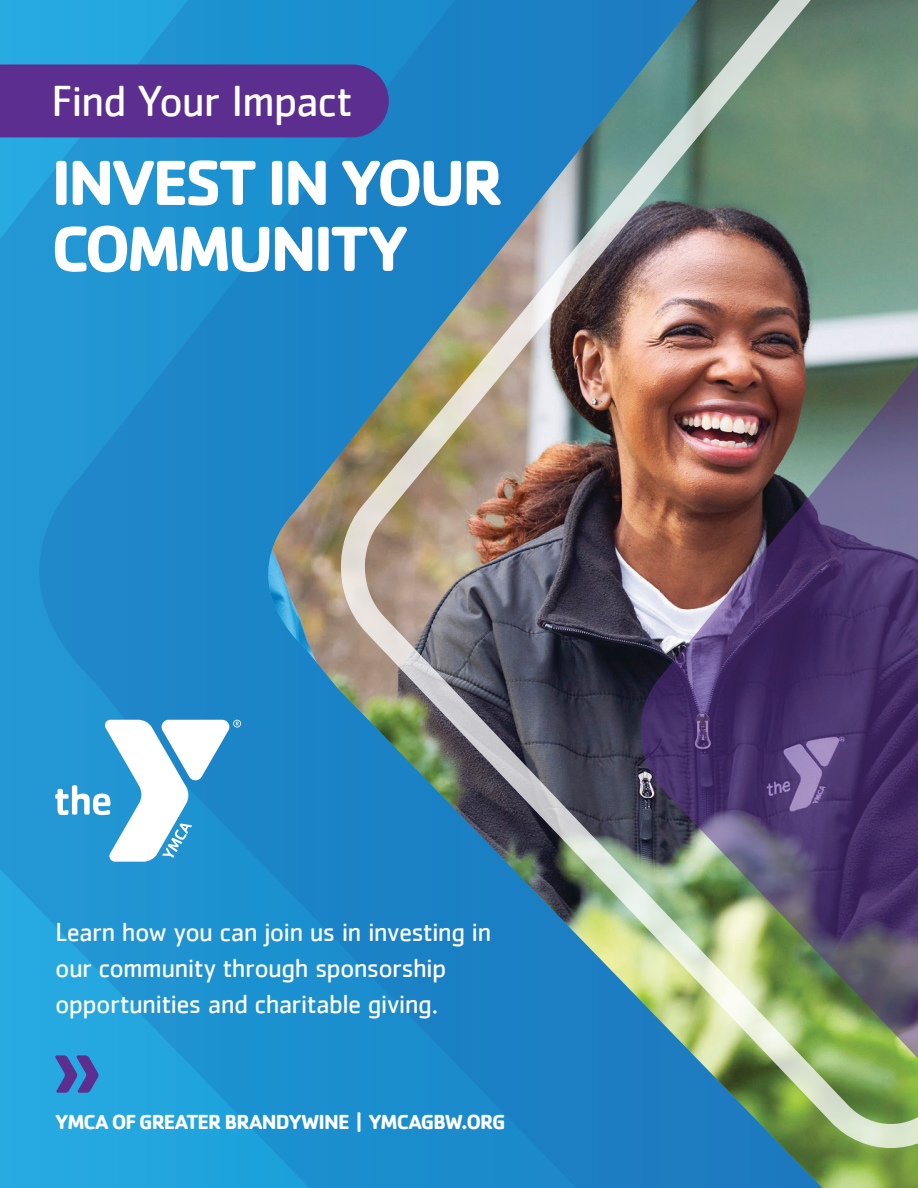
<style>
.page{position:relative;width:918px;height:1188px;background:#fff}
.page>*{position:absolute;margin:0;border:0;box-sizing:border-box;transform-origin:0 0}
.t1{font:700 66px/66px "Cachet";letter-spacing:-.055em;color:#fff}
.t2{font:45px "Cachet";letter-spacing:-.03em;color:#fff}
.t3{font:27px/36px "Cachet";letter-spacing:-.025em;color:#fff}
.t4{font:700 21px "Cachet";letter-spacing:-.045em;color:#fff}
</style>
<div class="page">
<svg style="left:0;top:0;width:228px;height:1188px;background:#2297d4"></svg>
<svg style="left:228px;top:0;width:38px;height:1188px;background:#1a8bcc"></svg>
<img style="left:266px;top:0;width:367px;height:1188px">
<img style="left:338px;top:0;width:580px;height:1177px">
<img style="left:633px;top:75px;width:285px;height:1113px">
<div style="left:0;top:64px;width:389px;height:73px;background:#5c2e90"></div>
<svg style="left:55px;top:1055px;width:43px;height:38px;background:#4464b3"></svg>
<svg style="left:55px;top:720px;width:186px;height:142px"></svg>
<h2 class="t2" style="left:51px;top:75px;width:303px">Find Your Impact</h2>
<h1 class="t1" style="left:51px;top:147px;width:454px">INVEST IN YOUR<br>COMMUNITY</h1>
<p class="t3" style="left:55px;top:913px;width:438px">Learn how you can join us in investing in our community through sponsorship opportunities and charitable giving.</p>
<p class="t4" style="left:55px;top:1109px;width:452px">YMCA OF GREATER BRANDYWINE | YMCAGBW.ORG</p>
</div>
